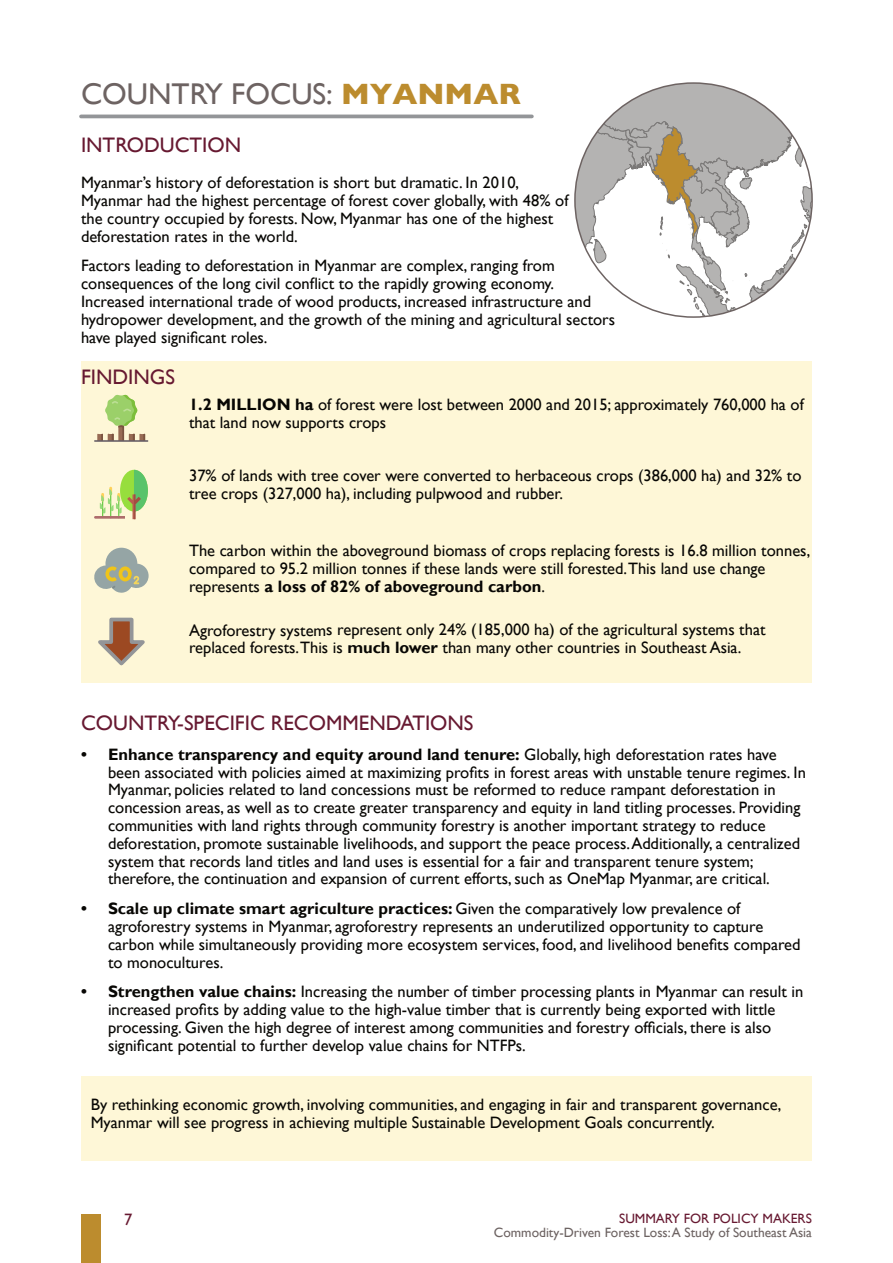
<style>
.page{position:relative;width:893px;height:1263px;background:#fff}
.page>*{position:absolute;margin:0;border:0;box-sizing:border-box;transform-origin:0 0}
.t1{font:30px "Gill Sans";color:#6d6362}
.t2{font:21px "Gill Sans";color:#671931}
.t3{font:16.5px/17.9px "Gill Sans";color:#080704}
.t4{font:16.5px "Gill Sans";color:#671931}
.t5{font:13.5px "Gill Sans";color:#6d6362}
.t6{font:13.5px "Gill Sans";color:#671931}
.s1{font-weight:700;color:#bc8c2e}
.s2{font-weight:700}
</style>
<div class="page">
<div style="left:81px;top:1077px;width:731px;height:84px;background:#fef7d7"></div>
<div style="left:81px;top:361px;width:731px;height:321px;background:#fef7d7"></div>
<svg style="left:575px;top:83px;width:238px;height:234px"></svg>
<svg style="left:97px;top:394px;width:48px;height:46px"></svg>
<hr style="left:94px;top:440px;width:54px;height:2px;background:#665e66">
<svg style="left:94px;top:548px;width:55px;height:45px"></svg>
<hr style="left:81px;top:115px;width:451px;height:3px;background:#939598">
<svg style="left:98px;top:617px;width:47px;height:49px"></svg>
<svg style="left:94px;top:470px;width:54px;height:49px"></svg>
<div style="left:81px;top:1214px;width:19px;height:49px;background:#bc8c2e"></div>
<h1 class="t1" style="left:81px;top:83px;width:441px">COUNTRY FOCUS: <span class="s1">MYANMAR</span></h1>
<p class="t2" style="left:81px;top:138px;width:162px">INTRODUCTION</p>
<p class="t3" style="left:81px;top:175px;width:489px">Myanmar’s history of deforestation is short but dramatic. In 2010, Myanmar had the highest percentage of forest cover globally, with 48% of the country occupied by forests. Now, Myanmar has one of the highest deforestation rates in the world.</p>
<p class="t3" style="left:81px;top:259px;width:536px">Factors leading to deforestation in Myanmar are complex, ranging from consequences of the long civil conflict to the rapidly growing economy.<br>Increased international trade of wood products, increased infrastructure and hydropower development, and the growth of the mining and agricultural sectors have played significant roles.</p>
<p class="t2" style="left:81px;top:369px;width:96px">FINDINGS</p>
<p class="t3" style="left:189px;top:397px;width:616px"><span class="s2">1.2 MILLION ha</span> of forest were lost between 2000 and 2015; approximately 760,000 ha of that land now supports crops</p>
<p class="t3" style="left:189px;top:469px;width:614px">37% of lands with tree cover were converted to herbaceous crops (386,000 ha) and 32% to tree crops (327,000 ha), including pulpwood and rubber.</p>
<p class="t3" style="left:189px;top:543px;width:623px">The carbon within the aboveground biomass of crops replacing forests is 16.8 million tonnes, compared to 95.2 million tonnes if these lands were still forested.This land use change represents <span class="s2">a loss of 82% of aboveground carbon</span>.</p>
<p class="t3" style="left:189px;top:623px;width:578px">Agroforestry systems represent only 24% (185,000 ha) of the agricultural systems that replaced forests.This is <span class="s2">much lower</span> than many other countries in Southeast Asia.</p>
<p class="t2" style="left:81px;top:715px;width:394px">COUNTRY-SPECIFIC RECOMMENDATIONS</p>
<p class="t3" style="left:108px;top:747px;width:699px;text-indent:-27px"><span class="s2">• Enhance transparency and equity around land tenure:</span> Globally, high deforestation rates have been associated with policies aimed at maximizing profits in forest areas with unstable tenure regimes. In Myanmar, policies related to land concessions must be reformed to reduce rampant deforestation in concession areas, as well as to create greater transparency and equity in land titling processes. Providing communities with land rights through community forestry is another important strategy to reduce deforestation, promote sustainable livelihoods, and support the peace process.Additionally, a centralized system that records land titles and land uses is essential for a fair and transparent tenure system; therefore, the continuation and expansion of current efforts, such as OneMap Myanmar, are critical.</p>
<p class="t3" style="left:108px;top:901px;width:694px;text-indent:-27px"><span class="s2">• Scale up climate smart agriculture practices:</span> Given the comparatively low prevalence of agroforestry systems in Myanmar, agroforestry represents an underutilized opportunity to capture carbon while simultaneously providing more ecosystem services, food, and livelihood benefits compared to monocultures.</p>
<p class="t3" style="left:108px;top:985px;width:697px;text-indent:-27px"><span class="s2">• Strengthen value chains:</span> Increasing the number of timber processing plants in Myanmar can result in increased profits by adding value to the high-value timber that is currently being exported with little processing. Given the high degree of interest among communities and forestry officials, there is also significant potential to further develop value chains for NTFPs.</p>
<p class="t3" style="left:91px;top:1098px;width:692px">By rethinking economic growth, involving communities, and engaging in fair and transparent governance,<br>Myanmar will see progress in achieving multiple Sustainable Development Goals concurrently.</p>
<p class="t4" style="left:124px;top:1214px;width:10px">7</p>
<p class="t6" style="left:619px;top:1214px;width:194px">SUMMARY FOR POLICY MAKERS</p>
<p class="t5" style="left:494px;top:1227px;width:320px">Commodity-Driven Forest Loss:A Study of Southeast Asia</p>
</div>
